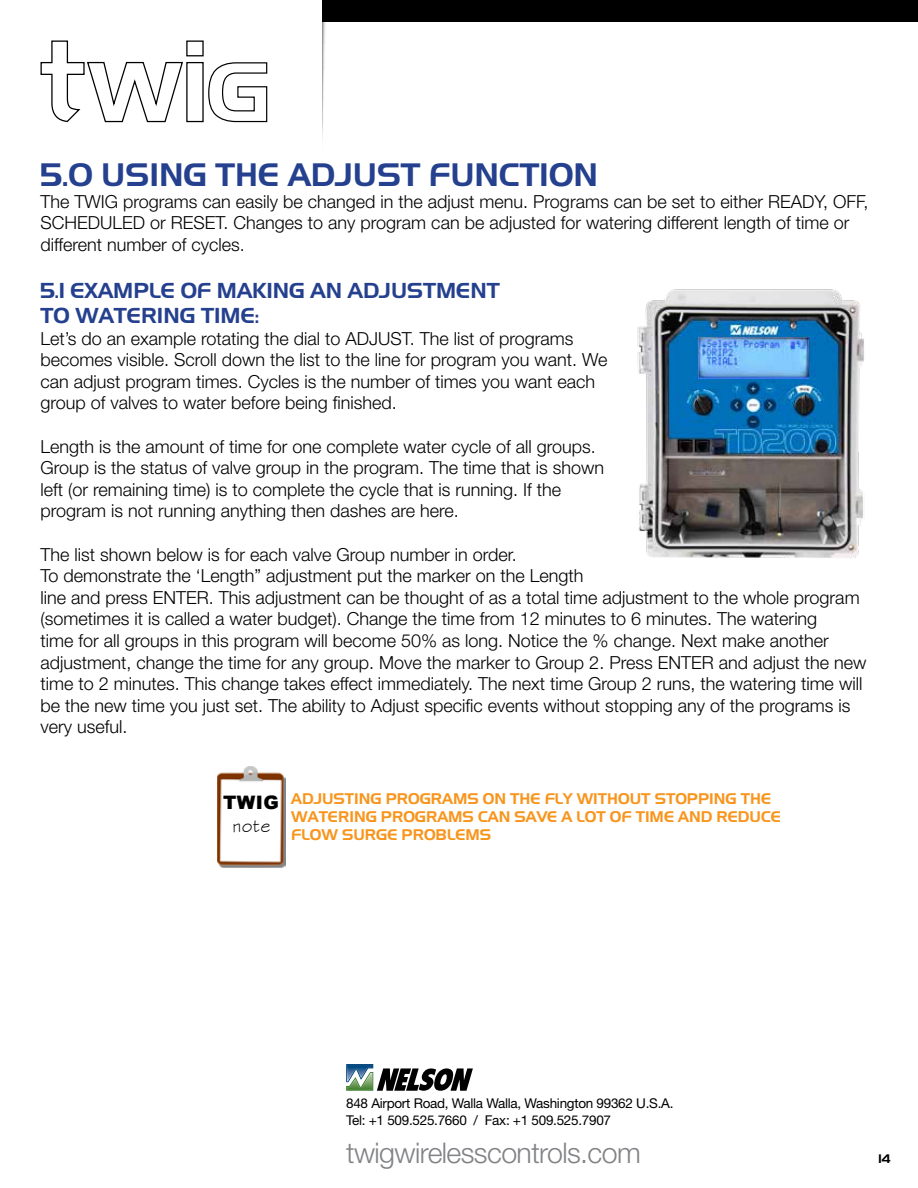
<style>
.page{position:relative;width:918px;height:1188px;background:#fff}
.page>*{position:absolute;margin:0;border:0;box-sizing:border-box;transform-origin:0 0}
.t1{font:31.5px "Aero";color:#24408e}
.t2{font:300 28.5px "Helvetica Neue LT Std";letter-spacing:-.02em;color:#808285}
.t3{font:21px "Aero";color:#24408e}
.t4{font:900 18.6px "Arial";color:#000}
.t5{font:18.6px "Stylus BT";color:#000}
.t6{font:300 18px/21.6px "Helvetica Neue LT Std";color:#000}
.t7{font:15px "Aero";color:#f8951d}
.t8{font:13.5px/16.5px "Helvetica Neue LT Std";letter-spacing:-.02em;color:#000}
.t9{font:12px "Aero";color:#000}
</style>
<div class="page">
<div style="left:323px;top:0;width:595px;height:22px;background:#000"></div>
<img style="left:323px;top:22px;width:3px;height:81px">
<svg style="left:346px;top:1064px;width:127px;height:27px"></svg>
<svg style="left:40px;top:40px;width:228px;height:83px"></svg>
<img style="left:217px;top:767px;width:69px;height:101px">
<img style="left:637px;top:289px;width:227px;height:269px">
<img style="left:699px;top:338px;width:109px;height:40px">
<h1 class="t1" style="left:40px;top:156px;width:478px">5.0 USI NG THE ADJUST FUNCTIO</h1>
<h1 class="t1" style="left:573px;top:156px;width:26px">N</h1>
<p class="t6" style="left:40px;top:190px;width:830px">The TWIG programs can easily be changed in the adjust menu. Programs can be set to either READY, OFF,<br>SCHEDULED or RESET. Changes to any program can be adjusted for watering different length of time or different number of cycles.</p>
<p class="t3" style="left:40px;top:277px;width:76px">5.1 EXAMP</p>
<p class="t3" style="left:149px;top:277px;width:83px">LE OF MAKI</p>
<p class="t3" style="left:273px;top:277px;width:92px">NG AN ADJUSTME</p>
<p class="t3" style="left:470px;top:277px;width:31px">NT</p>
<p class="t3" style="left:40px;top:303px;width:72px">TO WATERI</p>
<p class="t3" style="left:163px;top:303px;width:52px">NG TIME</p>
<p class="t3" style="left:255px;top:303px;width:6px">:</p>
<p class="t6" style="left:40px;top:327px;width:569px">Let’s do an example rotating the dial to ADJUST. The list of programs becomes visible. Scroll down the list to the line for program you want. We can adjust program times. Cycles is the number of times you want each group of valves to water before being finished.</p>
<p class="t6" style="left:40px;top:435px;width:565px">Length is the amount of time for one complete water cycle of all groups.<br>Group is the status of valve group in the program. The time that is shown left (or remaining time) is to complete the cycle that is running. If the program is not running anything then dashes are here.</p>
<p class="t6" style="left:40px;top:543px;width:827px">The list shown below is for each valve Group number in order.<br>To demonstrate the ‘Length” adjustment put the marker on the Length<br>line and press ENTER. This adjustment can be thought of as a total time adjustment to the whole program (sometimes it is called a water budget). Change the time from 12 minutes to 6 minutes. The watering<br>time for all groups in this program will become 50% as long. Notice the % change. Next make another adjustment, change the time for any group. Move the marker to Group 2. Press ENTER and adjust the new time to 2 minutes. This change takes effect immediately. The next time Group 2 runs, the watering time will be the new time you just set. The ability to Adjust specific events without stopping any of the programs is very useful.</p>
<p class="t4" style="left:223px;top:789px;width:57px">TWIG</p>
<p class="t5" style="left:233px;top:814px;width:40px">note</p>
<p class="t7" style="left:291px;top:789px;width:21px">ADJUSTI</p>
<p class="t7" style="left:359px;top:789px;width:40px">NG PROGRAMS</p>
<p class="t7" style="left:483px;top:789px;width:147px">ON THE FLY WITHOUT</p>
<p class="t7" style="left:655px;top:789px;width:11px">STOPPI</p>
<p class="t7" style="left:714px;top:789px;width:57px">NG THE</p>
<p class="t7" style="left:291px;top:807px;width:27px">WATERI</p>
<p class="t7" style="left:354px;top:807px;width:40px">NG PROGRAMS</p>
<p class="t7" style="left:478px;top:807px;width:169px">CAN SAVEA LOT OF TIME</p>
<p class="t7" style="left:678px;top:807px;width:50px">AND REDUCE</p>
<p class="t7" style="left:291px;top:825px;width:63px">FLOW SURGE</p>
<p class="t7" style="left:402px;top:825px;width:12px">PRO</p>
<p class="t7" style="left:436px;top:825px;width:33px">BLEMS</p>
<p class="t8" style="left:346px;top:1095px;width:329px">848 Airport Road, Walla Walla, Washington 99362 U.S.A.<br>Tel: +1 509.525.7660 / Fax: +1 509.525.7907</p>
<h2 class="t2" style="left:346px;top:1135px;width:296px">twigwirelesscontrols.com</h2>
<p class="t9" style="left:879px;top:1151px;width:14px">14</p>
</div>
